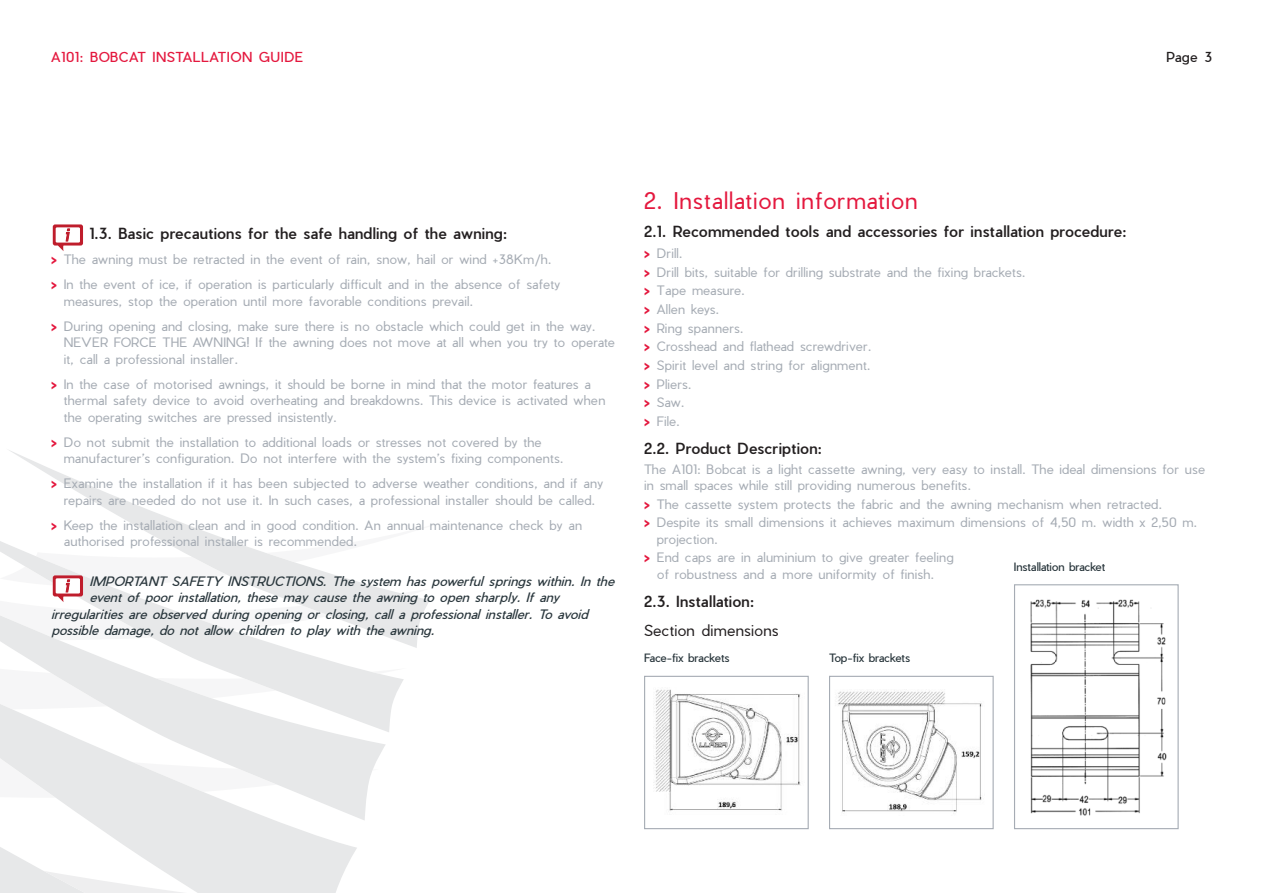
<style>
.page{position:relative;width:1263px;height:893px;background:#fff}
.page>*{position:absolute;margin:0;border:0;box-sizing:border-box;transform-origin:0 0}
.t1{font:300 22.5px "Pier Sans";letter-spacing:.05em;color:#e4183e}
.t2{font:500 15px "Pier Sans";letter-spacing:.02em;color:#231f20}
.t3{font:300 15px "Pier Sans";letter-spacing:.015em;color:#231f20}
.t4{font:13.5px "Pier Sans";letter-spacing:.04em;color:#e4183e}
.t5{font:13.5px "Pier Sans";color:#231f20}
.t6{font:300 12.75px/18.6px "Pier Sans";letter-spacing:.015em;color:#a6acb4}
.t7{font:italic 12.75px "Pier Sans";letter-spacing:.015em;color:#2a373d}
.t8{font:11.25px "Pier Sans";letter-spacing:-.01em;color:#2a373d}
.s1{font-weight:700;color:#e4183e}
</style>
<div class="page">
<svg style="left:0;top:640px;width:391px;height:92px;fill:#e7e8e9"></svg>
<svg style="left:6px;top:450px;width:411px;height:198px"></svg>
<svg style="left:0;top:657px;width:404px;height:52px"></svg>
<svg style="left:0;top:718px;width:379px;height:175px"></svg>
<img style="left:654px;top:689px;width:146px;height:122px">
<div style="left:644px;top:676px;width:165px;height:153px;border:1px solid #a6acb4"></div>
<img style="left:838px;top:689px;width:144px;height:123px">
<div style="left:829px;top:676px;width:165px;height:153px;border:1px solid #a6acb4"></div>
<img style="left:1030px;top:599px;width:137px;height:217px">
<div style="left:1014px;top:584px;width:165px;height:245px;border:1px solid #a6acb4"></div>
<svg style="left:0;top:517px;width:430px;height:123px"></svg>
<svg style="left:53px;top:224px;width:30px;height:27px"></svg>
<p class="t4" style="left:51px;top:48px;width:254px">A101: BOBCAT INSTALLATION GUIDE</p>
<p class="t5" style="left:1166px;top:48px;width:47px">Page 3</p>
<p class="t2" style="left:89px;top:224px;width:419px">1.3. Basic precautions for the safe handling of the awning:</p>
<p class="t6" style="left:51px;top:247px;width:511px;line-height:25px"><span class="s1">&gt;</span> The awning must be retracted in the event of rain, snow, hail or wind +38Km/h. <span class="s1">&gt;</span> In the event of ice, if operation is particularly difficult and in the absence of safety</p>
<p class="t6" style="left:51px;top:288px;width:546px;line-height:25px;text-indent:13px">measures, stop the operation until more favorable conditions prevail.<br><span class="s1">&gt;</span> During opening and closing, make sure there is no obstacle which could get in the way.</p>
<p class="t6" style="left:64px;top:334px;width:553px;line-height:16.5px">NEVER FORCE THE AWNING! If the awning does not move at all when you try to operate it, call a professional installer.</p>
<p class="t6" style="left:64px;top:376px;width:543px;line-height:16.5px;text-indent:-13px"><span class="s1">&gt;</span> In the case of motorised awnings, it should be borne in mind that the motor features a thermal safety device to avoid overheating and breakdowns. This device is activated when the operating switches are pressed insistently.</p>
<p class="t6" style="left:64px;top:434px;width:501px;line-height:16.5px;text-indent:-13px"><span class="s1">&gt;</span> Do not submit the installation to additional loads or stresses not covered by the manufacturer’s configuration. Do not interfere with the system’s fixing components.</p>
<p class="t6" style="left:51px;top:475px;width:553px;line-height:16.5px;text-align:center"><span class="s1">&gt;</span> Examine the installation if it has been subjected to adverse weather conditions, and if any repairs are needed do not use it. In such cases, a professional installer should be called.</p>
<p class="t6" style="left:64px;top:517px;width:520px;line-height:16.5px;text-indent:-13px"><span class="s1">&gt;</span> Keep the installation clean and in good condition. An annual maintenance check by an authorised professional installer is recommended.</p>
<p class="t7" style="left:89px;top:572px;width:526px">IMPORTANT SAFETY INSTRUCTIONS. The system has powerful springs within. In the</p>
<p class="t7" style="left:89px;top:589px;width:471px">event of poor installation, these may cause the awning to open sharply. If any</p>
<p class="t7" style="left:51px;top:605px;width:538px">irregularities are observed during opening or closing, call a professional installer. To avoid</p>
<p class="t7" style="left:51px;top:622px;width:385px">possible damage, do not allow children to play with the awning.</p>
<h1 class="t1" style="left:644px;top:186px;width:275px">2. Installation information</h1>
<p class="t2" style="left:644px;top:222px;width:484px">2.1. Recommended tools and accessories for installation procedure:</p>
<p class="t6" style="left:644px;top:244px;width:383px"><span class="s1">&gt;</span> Drill.<br><span class="s1">&gt;</span> Drill bits, suitable for drilling substrate and the fixing brackets. <span class="s1">&gt;</span> Tape measure.<br><span class="s1">&gt;</span> Allen keys.<br><span class="s1">&gt;</span> Ring spanners.<br><span class="s1">&gt;</span> Crosshead and flathead screwdriver.<br><span class="s1">&gt;</span> Spirit level and string for alignment.<br><span class="s1">&gt;</span> Pliers.<br><span class="s1">&gt;</span> Saw.<br><span class="s1">&gt;</span> File.</p>
<p class="t2" style="left:644px;top:439px;width:179px">2.2. Product Description:</p>
<p class="t6" style="left:644px;top:462px;width:562px;line-height:15.8px">The A101: Bobcat is a light cassette awning, very easy to install. The ideal dimensions for use in small spaces while still providing numerous benefits.</p>
<p class="t6" style="left:644px;top:495px;width:555px"><span class="s1">&gt;</span> The cassette system protects the fabric and the awning mechanism when retracted.<br><span class="s1">&gt;</span> Despite its small dimensions it achieves maximum dimensions of 4,50 m. width x 2,50 m.</p>
<p class="t6" style="left:644px;top:530px;width:311px;text-indent:13px">projection.<br><span class="s1">&gt;</span> End caps are in aluminium to give greater feeling</p>
<p class="t6" style="left:657px;top:565px;width:279px">of robustness and a more uniformity of finish.</p>
<p class="t2" style="left:644px;top:592px;width:111px">2.3. Installation:</p>
<p class="t3" style="left:644px;top:621px;width:136px">Section dimensions</p>
<p class="t8" style="left:1014px;top:559px;width:93px">Installation bracket</p>
<p class="t8" style="left:644px;top:651px;width:87px">Face-fix brackets</p>
<p class="t8" style="left:829px;top:651px;width:83px">Top-fix brackets</p>
</div>
